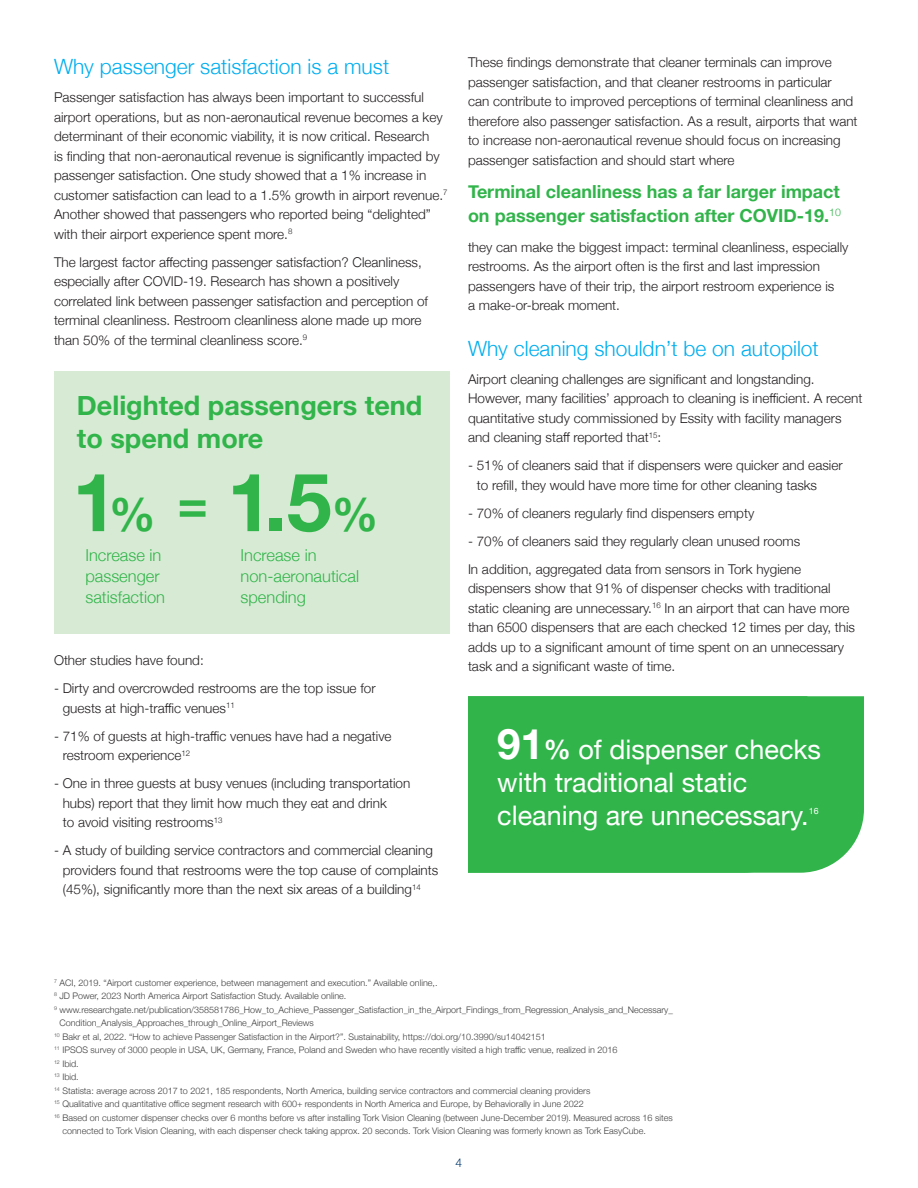
<style>
.page{position:relative;width:918px;height:1188px;background:#fff}
.page>*{position:absolute;margin:0;border:0;box-sizing:border-box;transform-origin:0 0}
.t1{font:700 81px "Helvetica Neue";color:#31b44a}
.t2{font:700 51px "Helvetica Neue";color:#31b44a}
.t3{font:27px/33px "Helvetica Neue";color:#fff}
.t4{font:700 27px/33px "Helvetica Neue";color:#31b44a}
.Heading_3{font:300 21px "Helvetica Neue";color:#00aeef}
.t5{font:700 18px/24px "Helvetica Neue";color:#31b44a}
.t6{font:300 16.5px/21px "Helvetica Neue";color:#31b44a}
.t7{font:300 13.5px/19.5px "Helvetica Neue";color:#231f20}
.t8{font:300 12px "Helvetica Neue";color:#00386c}
.t9{font:300 9px/13.5px "Helvetica Neue";color:#3e3e3f}
.t10{font:8.7px "Helvetica Neue";color:#fff}
.s1{font-size:46.5px}
.s2{font-weight:700;font-size:42px}
.s3{font-weight:700}
</style>
<div class="page">
<div style="left:54px;top:372px;width:396px;height:262px;background:#d7ebd4"></div>
<svg style="left:807px;top:696px;width:57px;height:177px;fill:#31b44a"></svg>
<div style="left:468px;top:696px;width:339px;height:177px;background:#31b44a"></div>
<p class="Heading_3" style="left:54px;top:50px;width:337px">Why passenger satisfaction is a must</p>
<p class="t7" style="left:54px;top:87px;width:395px">Passenger satisfaction has always been important to successful airport operations, but as non-aeronautical revenue becomes a key determinant of their economic viability, it is now critical. Research<br>is finding that non-aeronautical revenue is significantly impacted by passenger satisfaction. One study showed that a 1% increase in customer satisfaction can lead to a 1.5% growth in airport revenue.<sup>7<br></sup>Another showed that passengers who reported being “delighted” with their airport experience spent more.<sup>8</sup></p>
<p class="t7" style="left:54px;top:251px;width:376px">The largest factor affecting passenger satisfaction? Cleanliness, especially after COVID-19. Research has shown a positively correlated link between passenger satisfaction and perception of terminal cleanliness. Restroom cleanliness alone made up more than 50% of the terminal cleanliness score.<sup>9</sup></p>
<p class="t4" style="left:77px;top:390px;width:347px">Delighted passengers tend to spend more</p>
<p class="t1" style="left:72px;top:439px;width:85px">1<span class="s1">%</span></p>
<p class="t6" style="left:85px;top:543px;width:81px">Increase in passenger satisfaction</p>
<p class="t2" style="left:177px;top:463px;width:32px">=</p>
<p class="t1" style="left:227px;top:439px;width:152px">1.5<span class="s1">%</span></p>
<p class="t6" style="left:241px;top:543px;width:120px">Increase in non-aeronautical spending</p>
<p class="t7" style="left:54px;top:650px;width:151px">Other studies have found:</p>
<p class="t7" style="left:63px;top:678px;width:314px;text-indent:-9px">- Dirty and overcrowded restrooms are the top issue for guests at high-traffic venues<sup>11</sup></p>
<p class="t7" style="left:63px;top:725px;width:330px;text-indent:-9px">- 71% of guests at high-traffic venues have had a negative restroom experience<sup>12</sup></p>
<p class="t7" style="left:63px;top:773px;width:349px;text-indent:-9px">- One in three guests at busy venues (including transportation hubs) report that they limit how much they eat and drink<br>to avoid visiting restrooms<sup>13</sup></p>
<p class="t7" style="left:63px;top:840px;width:377px;text-indent:-9px">- A study of building service contractors and commercial cleaning providers found that restrooms were the top cause of complaints (45%), significantly more than the next six areas of a building<sup>14</sup></p>
<p class="t7" style="left:468px;top:52px;width:391px">These findings demonstrate that cleaner terminals can improve passenger satisfaction, and that cleaner restrooms in particular<br>can contribute to improved perceptions of terminal cleanliness and therefore also passenger satisfaction. As a result, airports that want to increase non-aeronautical revenue should focus on increasing passenger satisfaction and should start where</p>
<p class="t5" style="left:468px;top:180px;width:374px">Terminal cleanliness has a far larger impact on passenger satisfaction after COVID-19.<sup>10</sup></p>
<p class="t7" style="left:468px;top:236px;width:382px">they can make the biggest impact: terminal cleanliness, especially restrooms. As the airport often is the first and last impression passengers have of their trip, the airport restroom experience is<br>a make-or-break moment.</p>
<p class="Heading_3" style="left:468px;top:331px;width:352px">Why cleaning shouldn’t be on autopilot</p>
<p class="t7" style="left:468px;top:368px;width:396px">Airport cleaning challenges are significant and longstanding.<br>However, many facilities’ approach to cleaning is inefficient. A recent quantitative study commissioned by Essity with facility managers and cleaning staff reported that<sup>15</sup>:</p>
<p class="t7" style="left:477px;top:455px;width:367px;text-indent:-9px">- 51% of cleaners said that if dispensers were quicker and easier to refill, they would have more time for other cleaning tasks</p>
<p class="t7" style="left:468px;top:502px;width:288px">- 70% of cleaners regularly find dispensers empty</p>
<p class="t7" style="left:468px;top:530px;width:334px">- 70% of cleaners said they regularly clean unused rooms</p>
<p class="t7" style="left:468px;top:558px;width:389px">In addition, aggregated data from sensors in Tork hygiene dispensers show that 91% of dispenser checks with traditional static cleaning are unnecessary.<sup>16</sup> In an airport that can have more than 6500 dispensers that are each checked 12 times per day, this adds up to a significant amount of time spent on an unnecessary task and a significant waste of time.</p>
<p class="t3" style="left:497px;top:734px;width:325px"><span class="s2">91</span><span class="s3">%</span> of dispenser checks with traditional static cleaning are unnecessary.</p>
<p class="t10" style="left:809px;top:804px;width:11px">16</p>
<p class="t9" style="left:54px;top:975px;width:385px"><sup>7</sup> ACI, 2019. “Airport customer experience, between management and execution.” Available online,.</p>
<p class="t9" style="left:54px;top:988px;width:294px"><sup>8</sup> JD Power, 2023 North America Airport Satisfaction Study. Available online.</p>
<p class="t9" style="left:59px;top:1002px;width:615px;text-indent:-5px"><sup>9</sup> www.researchgate.net/publication/358581786_How_to_Achieve_Passenger_Satisfaction_in_the_Airport_Findings_from_Regression_Analysis_and_Necessary_<br>Condition_Analysis_Approaches_through_Online_Airport_Reviews</p>
<p class="t9" style="left:54px;top:1029px;width:493px"><sup>10</sup> Bakr et al, 2022. “How to achieve Passenger Satisfaction in the Airport?”. Sustainability, https://doi.org/10.3990/su14042151</p>
<p class="t9" style="left:54px;top:1042px;width:565px"><sup>11</sup> IPSOS survey of 3000 people in USA, UK, Germany, France, Poland and Sweden who have recently visited a high traffic venue, realized in 2016</p>
<p class="t9" style="left:54px;top:1056px;width:26px"><sup>12</sup> Ibid.</p>
<p class="t9" style="left:54px;top:1069px;width:26px"><sup>13</sup> Ibid.</p>
<p class="t9" style="left:54px;top:1083px;width:538px"><sup>14</sup> Statista: average across 2017 to 2021, 185 respondents, North America, building service contractors and commercial cleaning providers</p>
<p class="t9" style="left:54px;top:1096px;width:531px"><sup>15</sup> Qualitative and quantitative office segment research with 600+ respondents in North America and Europe, by Behaviorally in June 2022</p>
<p class="t9" style="left:62px;top:1110px;width:612px;text-indent:-8px"><sup>16</sup> Based on customer dispenser checks over 6 months before vs after installing Tork Vision Cleaning (between June-December 2019). Measured across 16 sites connected to Tork Vision Cleaning, with each dispenser check taking approx. 20 seconds. Tork Vision Cleaning was formerly known as Tork EasyCube.</p>
<p class="t8" style="left:456px;top:1153px;width:8px">4</p>
</div>
